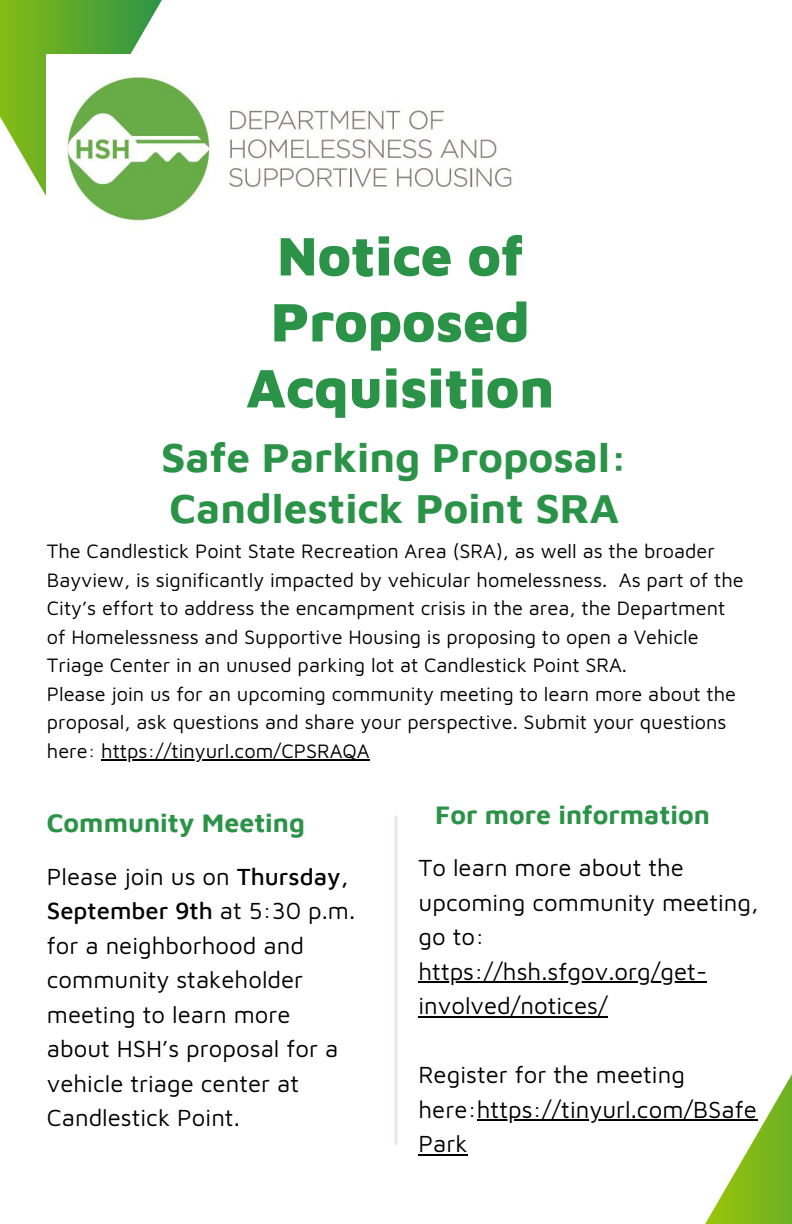
<style>
.page{position:relative;width:792px;height:1224px;background:#fff}
.page>*{position:absolute;margin:0;border:0;box-sizing:border-box;transform-origin:0 0}
.t1{font:900 55.8px/66px "Maven Pro";color:#2b9348;text-align:center}
.t2{font:700 42.4px/50.6px "Maven Pro";color:#2b9348}
.t3{font:700 26.6px "Maven Pro";color:#2b9348}
.t4{font:24px/34.4px "Maven Pro";color:#000}
.t5{font:20px/28.4px "Maven Pro";color:#000}
.s1{font-weight:500}
</style>
<div class="page">
<svg style="left:0;top:0;width:162px;height:196px"></svg>
<hr style="left:394px;top:817px;width:3px;height:327px;background:#ebe5e4">
<img style="left:47px;top:54px;width:465px;height:167px">
<svg style="left:705px;top:1074px;width:87px;height:150px"></svg>
<hr style="left:101px;top:759px;width:269px;height:2px;background:#000">
<hr style="left:419px;top:981px;width:288px;height:2px;background:#000">
<hr style="left:419px;top:1016px;width:189px;height:1px;background:#000">
<hr style="left:477px;top:1119px;width:280px;height:2px;background:#000">
<hr style="left:419px;top:1154px;width:49px;height:1px;background:#000">
<p class="t1" style="left:246px;top:221px;width:310px">Notice of<br>Proposed<br>Acquisition</p>
<p class="t2" style="left:161px;top:431px;width:468px">Safe Parking Proposal:<br>Candlestick Point SRA</p>
<p class="t5" style="left:47px;top:536px;width:698px">The Candlestick Point State Recreation Area (SRA), as well as the broader Bayview, is significantly impacted by vehicular homelessness. As part of the City’s effort to address the encampment crisis in the area, the Department of Homelessness and Supportive Housing is proposing to open a Vehicle Triage Center in an unused parking lot at Candlestick Point SRA.</p>
<p class="t5" style="left:47px;top:679px;width:691px">Please join us for an upcoming community meeting to learn more about the proposal, ask questions and share your perspective. Submit your questions here: https://tinyurl.com/CPSRAQA</p>
<p class="t3" style="left:47px;top:806px;width:260px">Community Meeting</p>
<p class="t4" style="left:47px;top:859px;width:310px">Please join us on <span class="s1">Thursday,<br>September 9th</span> at 5:30 p.m. for a neighborhood and community stakeholder meeting to learn more about HSH’s proposal for a vehicle triage center at<br>Candlestick Point.</p>
<p class="t3" style="left:435px;top:799px;width:276px">For more information</p>
<p class="t4" style="left:419px;top:850px;width:342px">To learn more about the upcoming community meeting, go to: https://hsh.sfgov.org/get&shy;involved/notices/</p>
<p class="t4" style="left:419px;top:1057px;width:340px">Register for the meeting here:https://tinyurl.com/BSafe<br>Park</p>
</div>
